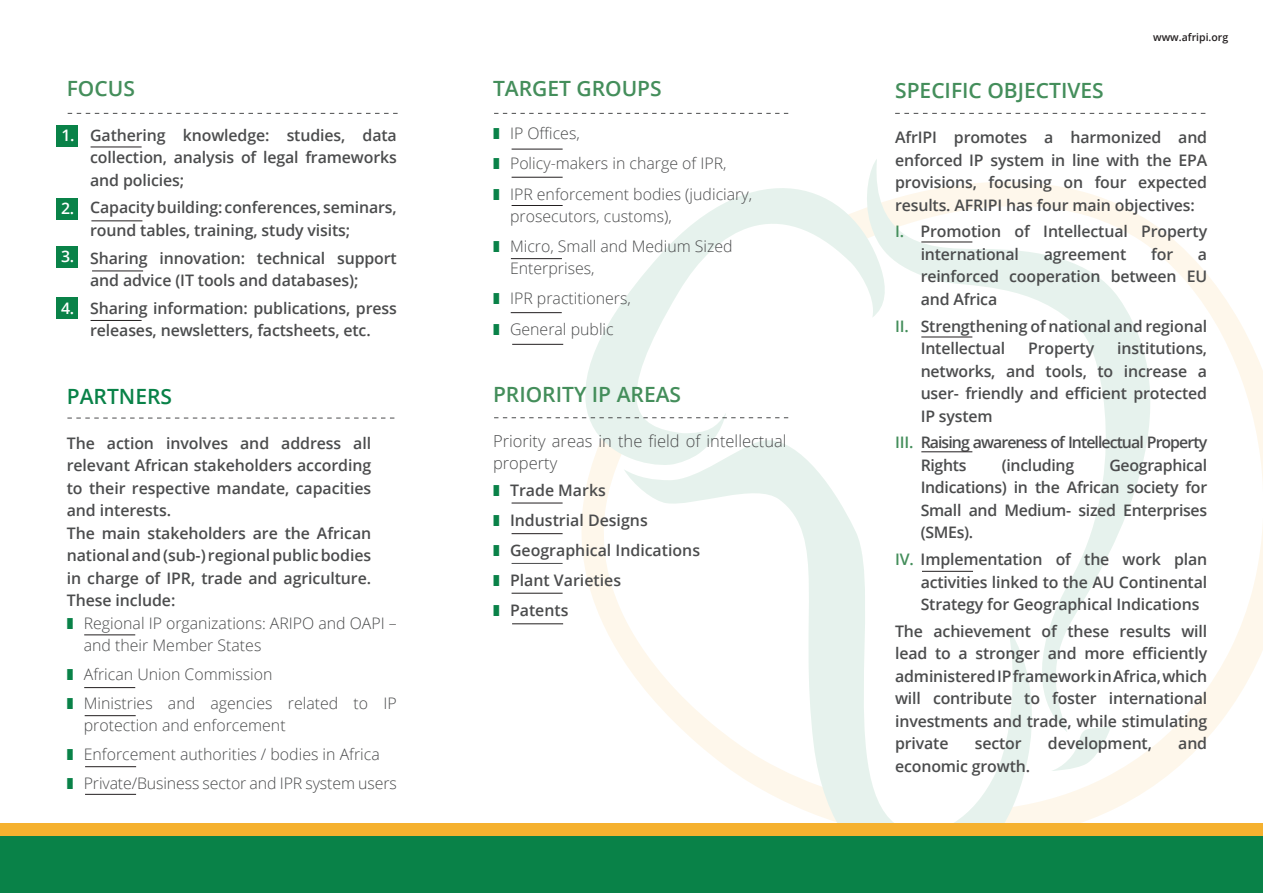
<style>
.page{position:relative;width:1263px;height:893px;background:#fff}
.page>*{position:absolute;margin:0;border:0;box-sizing:border-box;transform-origin:0 0}
.t1{font:600 21px "Open Sans";color:#448e5b}
.t2{font:600 21px "Open Sans";color:#098248}
.t3{font:300 16.5px/22.5px "Open Sans";color:#4b4c4d}
.t4{font:600 15.9px/22.5px "Open Sans";letter-spacing:-.01em;color:#4b4c4d;text-align:justify}
.Paragraph_Style_1{font:300 15.9px/22.5px "Open Sans";color:#4b4c4d}
.t5{font:600 15.9px/22.5px "Open Sans";letter-spacing:-.06em;color:#4b4c4d}
.t6{font:600 15.9px "Open Sans";color:#fff}
.t7{font:600 10.5px "Open Sans";color:#231f20}
.s1{color:#098248}
.s2{color:#448e5b}
</style>
<div class="page">
<svg style="left:1036px;top:270px;width:227px;height:553px"></svg>
<svg style="left:582px;top:469px;width:42px;height:192px"></svg>
<svg style="left:511px;top:176px;width:351px;height:293px"></svg>
<svg style="left:862px;top:159px;width:341px;height:573px"></svg>
<svg style="left:624px;top:433px;width:412px;height:390px"></svg>
<svg style="left:1050px;top:722px;width:63px;height:49px"></svg>
<svg style="left:68px;top:113px;width:330px;height:1px"></svg>
<svg style="left:494px;top:113px;width:294px;height:1px"></svg>
<svg style="left:895px;top:113px;width:310px;height:1px"></svg>
<svg style="left:67px;top:418px;width:327px;height:1px"></svg>
<svg style="left:494px;top:417px;width:294px;height:1px"></svg>
<div style="left:56px;top:298px;width:22px;height:21px;background:#098248"></div>
<div style="left:56px;top:246px;width:22px;height:22px;background:#098248"></div>
<div style="left:56px;top:198px;width:22px;height:21px;background:#098248"></div>
<div style="left:56px;top:125px;width:22px;height:21px;background:#098248"></div>
<hr style="left:921px;top:242px;width:51px;height:1px;background:#231f20">
<hr style="left:512px;top:593px;width:51px;height:1px;background:#231f20">
<hr style="left:512px;top:533px;width:51px;height:1px;background:#231f20">
<hr style="left:512px;top:503px;width:51px;height:1px;background:#231f20">
<hr style="left:921px;top:337px;width:51px;height:1px;background:#231f20">
<hr style="left:921px;top:452px;width:51px;height:1px;background:#231f20">
<hr style="left:84px;top:635px;width:51px;height:1px;background:#231f20">
<hr style="left:91px;top:147px;width:51px;height:1px;background:#231f20">
<hr style="left:84px;top:687px;width:51px;height:1px;background:#231f20">
<hr style="left:511px;top:258px;width:51px;height:1px;background:#231f20">
<hr style="left:512px;top:205px;width:51px;height:1px;background:#231f20">
<hr style="left:512px;top:177px;width:51px;height:1px;background:#231f20">
<hr style="left:512px;top:149px;width:51px;height:1px;background:#231f20">
<hr style="left:512px;top:563px;width:51px;height:1px;background:#4b4c4d">
<hr style="left:922px;top:571px;width:51px;height:1px;background:#231f20">
<hr style="left:512px;top:624px;width:51px;height:1px;background:#231f20">
<hr style="left:85px;top:715px;width:51px;height:1px;background:#231f20">
<hr style="left:85px;top:766px;width:51px;height:1px;background:#231f20">
<hr style="left:85px;top:794px;width:51px;height:1px;background:#231f20">
<hr style="left:511px;top:312px;width:51px;height:1px;background:#231f20">
<hr style="left:512px;top:344px;width:51px;height:1px;background:#231f20">
<hr style="left:91px;top:221px;width:51px;height:1px;background:#231f20">
<hr style="left:92px;top:271px;width:51px;height:1px;background:#231f20">
<hr style="left:91px;top:320px;width:51px;height:1px;background:#231f20">
<div style="left:0;top:832px;width:1263px;height:61px;background:#098248"></div>
<div style="left:0;top:823px;width:1263px;height:12px;background:#f5b12f"></div>
<p class="t1" style="left:67px;top:74px;width:70px">FOCUS</p>
<p class="t4" style="left:90px;top:123px;width:308px">Gathering knowledge: studies, data collection, analysis of legal frameworks and policies;</p>
<p class="t4" style="left:90px;top:196px;width:308px">Capacity building: conferences, seminars, round tables, training, study visits;</p>
<p class="t4" style="left:90px;top:246px;width:308px">Sharing innovation: technical support and advice (IT tools and databases);</p>
<p class="t4" style="left:90px;top:296px;width:308px">Sharing information: publications, press releases, newsletters, factsheets, etc.</p>
<p class="t6" style="left:62px;top:124px;width:14px">1.</p>
<p class="t6" style="left:61px;top:197px;width:14px">2.</p>
<p class="t6" style="left:61px;top:246px;width:14px">3.</p>
<p class="t6" style="left:61px;top:297px;width:14px">4.</p>
<p class="t2" style="left:67px;top:382px;width:107px">PARTNERS</p>
<p class="t4" style="left:67px;top:431px;width:306px">The action involves and address all relevant African stakeholders according to their respective mandate, capacities and interests.</p>
<p class="t4" style="left:67px;top:521px;width:306px">The main stakeholders are the African national and (sub-) regional public bodies in charge of IPR, trade and agriculture.<br>These include:</p>
<p class="Paragraph_Style_1" style="left:84px;top:611px;width:314px;text-indent:-17px"><span class="s1">❚</span> Regional IP organizations: ARIPO and OAPI – and their Member States</p>
<p class="Paragraph_Style_1" style="left:67px;top:663px;width:207px"><span class="s1">❚</span> African Union Commission</p>
<p class="Paragraph_Style_1" style="left:84px;top:691px;width:314px;text-indent:-17px"><span class="s1">❚</span> Ministries and agencies related to IP protection and enforcement</p>
<p class="Paragraph_Style_1" style="left:67px;top:743px;width:314px"><span class="s1">❚</span> Enforcement authorities / bodies in Africa</p>
<p class="Paragraph_Style_1" style="left:67px;top:772px;width:331px"><span class="s1">❚</span> Private/Business sector and IPR system users</p>
<p class="t1" style="left:493px;top:74px;width:170px">TARGET GROUPS</p>
<p class="Paragraph_Style_1" style="left:493px;top:122px;width:88px"><span class="s1">❚</span> IP Offices,</p>
<p class="Paragraph_Style_1" style="left:493px;top:152px;width:235px"><span class="s1">❚</span> Policy-makers in charge of IPR,</p>
<p class="Paragraph_Style_1" style="left:510px;top:183px;width:244px;line-height:21.9px;text-indent:-17px"><span class="s1">❚</span> IPR enforcement bodies (judiciary, prosecutors, customs),</p>
<p class="Paragraph_Style_1" style="left:510px;top:235px;width:224px;line-height:21.9px;text-indent:-17px"><span class="s1">❚</span> Micro, Small and Medium Sized<br>Enterprises,</p>
<p class="Paragraph_Style_1" style="left:493px;top:287px;width:139px"><span class="s1">❚</span> IPR practitioners,</p>
<p class="Paragraph_Style_1" style="left:493px;top:317px;width:122px"><span class="s1">❚</span> General public</p>
<p class="t1" style="left:493px;top:380px;width:190px">PRIORITY IP AREAS</p>
<p class="t3" style="left:493px;top:429px;width:295px">Priority areas in the field of intellectual property</p>
<p class="t4" style="left:493px;top:479px;width:114px"><span class="s1">❚</span> Trade Marks</p>
<p class="t4" style="left:493px;top:509px;width:156px"><span class="s1">❚</span> Industrial Designs</p>
<p class="t4" style="left:493px;top:539px;width:209px"><span class="s1">❚</span> Geographical Indications</p>
<p class="t4" style="left:493px;top:569px;width:130px"><span class="s1">❚</span> Plant Varieties</p>
<p class="t4" style="left:493px;top:599px;width:77px"><span class="s1">❚</span> Patents</p>
<p class="t7" style="left:1153px;top:30px;width:77px">www.afripi.org</p>
<p class="t1" style="left:895px;top:76px;width:210px">SPECIFIC OBJECTIVES</p>
<p class="t4" style="left:895px;top:126px;width:314px">AfrIPI promotes a harmonized and enforced IP system in line with the EPA provisions, focusing on four expected results. AFRIPI has four main objectives:</p>
<p class="t4" style="left:921px;top:220px;width:288px;text-indent:-26px"><span class="s2">I.</span> Promotion of Intellectual Property international</p>
<p class="t4" style="left:1044px;top:242px;width:84px">agreement</p>
<p class="t4" style="left:1151px;top:242px;width:24px">for</p>
<p class="t4" style="left:921px;top:242px;width:288px;text-indent:277px">a reinforced cooperation between EU and Africa</p>
<p class="t4" style="left:921px;top:314px;width:288px;text-indent:-26px"><span class="s2">II.</span> Strengthening of national and regional<br>Intellectual</p>
<p class="t4" style="left:921px;top:337px;width:288px;text-indent:197px">institutions, networks, and tools, to increase a user- friendly and efficient protected IP system</p>
<p class="t5" style="left:921px;top:431px;width:288px;text-indent:-26px"><span class="s2">III.</span> Raising awareness of Intellectual Property<br>Rights</p>
<p class="t4" style="left:1028px;top:337px;width:67px">Property</p>
<p class="t4" style="left:921px;top:453px;width:288px;text-indent:189px">Geographical Indications) in the African society for Small and Medium- sized Enterprises (SMEs).</p>
<p class="t4" style="left:921px;top:548px;width:288px;text-indent:-26px"><span class="s2">IV.</span> Implementation of the work plan activities linked to the AU Continental Strategy for Geographical Indications</p>
<p class="t4" style="left:895px;top:619px;width:314px">The achievement of these results will lead to a stronger and more efficiently administered IP framework in Africa, which will contribute to foster international investments and trade, while stimulating private</p>
<p class="t4" style="left:1002px;top:453px;width:74px">(including</p>
<p class="t4" style="left:975px;top:732px;width:48px">sector</p>
<p class="t4" style="left:1048px;top:732px;width:105px">development,</p>
<p class="t4" style="left:1178px;top:732px;width:30px">and</p>
<p class="t4" style="left:895px;top:754px;width:136px">economic growth.</p>
</div>
